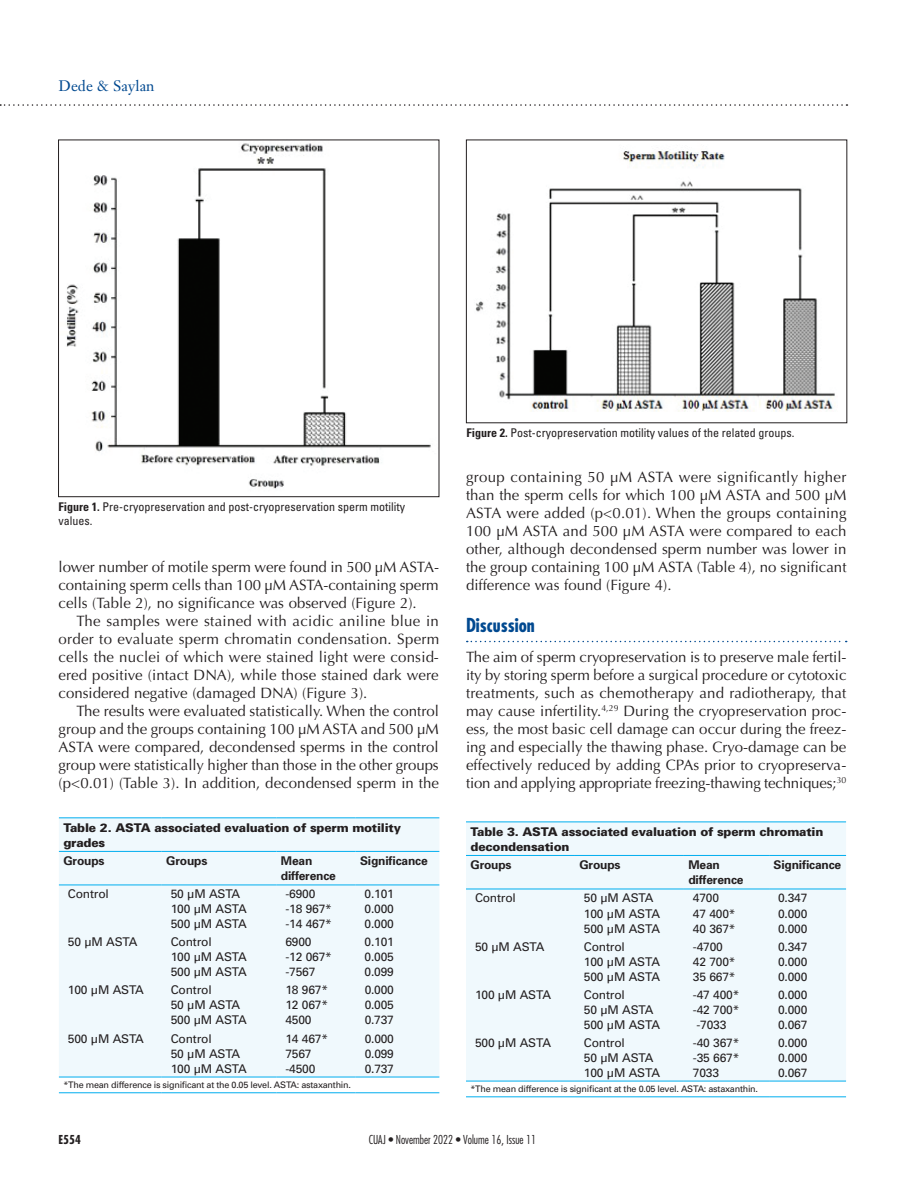
<style>
.page{position:relative;width:905px;height:1202px;background:#fff}
.page>*{position:absolute;margin:0;border:0;box-sizing:border-box;transform-origin:0 0}
.t1{font:700 condensed 18.75px "Futura";color:#014990}
.t2{font:15px/18px "Optima";color:#231f20;text-align:justify}
.t3{font:15px "Janson Text";color:#014990}
.t4{font:12px/15px "Univers";letter-spacing:-.015em;color:#231f20}
.t5{font:condensed 12px/14.4px "Univers";color:#231f20}
.t6{font:900 12px/15px "Univers";letter-spacing:-.015em;color:#231f20}
.t7{font:700 12px/15px "Univers";letter-spacing:-.015em;color:#231f20}
.t8{font:300 condensed 12px "Futura";color:#231f20}
.t9{font:700 condensed 12px "Futura";color:#231f20}
.t10{font:9px "Univers";letter-spacing:-.025em;color:#231f20}
.s1{font-weight:700}
</style>
<div class="page">
<svg style="left:0;top:104px;width:847px;height:2px"></svg>
<svg style="left:466px;top:640px;width:380px;height:2px"></svg>
<img style="left:66px;top:143px;width:365px;height:346px">
<div style="left:58px;top:140px;width:381px;height:357px;border:1px solid #231f20"></div>
<div style="left:59px;top:818px;width:380px;height:258px;background:#f0f9fd"></div>
<hr style="left:59px;top:817px;width:103px;height:1px;background:#00aeef">
<hr style="left:162px;top:817px;width:114px;height:1px;background:#00aeef">
<hr style="left:276px;top:817px;width:79px;height:1px;background:#00aeef">
<hr style="left:355px;top:817px;width:84px;height:1px;background:#00aeef">
<hr style="left:59px;top:851px;width:103px;height:1px;background:#00aeef">
<hr style="left:162px;top:851px;width:114px;height:1px;background:#00aeef">
<hr style="left:276px;top:851px;width:79px;height:1px;background:#00aeef">
<hr style="left:355px;top:851px;width:84px;height:1px;background:#00aeef">
<hr style="left:59px;top:884px;width:103px;height:1px;background:#00aeef">
<hr style="left:162px;top:884px;width:114px;height:1px;background:#00aeef">
<hr style="left:276px;top:884px;width:79px;height:1px;background:#00aeef">
<hr style="left:355px;top:884px;width:84px;height:1px;background:#00aeef">
<hr style="left:59px;top:1076px;width:103px;height:1px;background:#00aeef">
<hr style="left:162px;top:1076px;width:114px;height:1px;background:#00aeef">
<hr style="left:276px;top:1076px;width:79px;height:1px;background:#00aeef">
<hr style="left:355px;top:1076px;width:84px;height:1px;background:#00aeef">
<hr style="left:59px;top:1092px;width:103px;height:1px;background:#00aeef">
<hr style="left:162px;top:1092px;width:114px;height:1px;background:#00aeef">
<hr style="left:276px;top:1092px;width:79px;height:1px;background:#00aeef">
<hr style="left:355px;top:1092px;width:84px;height:1px;background:#00aeef">
<img style="left:475px;top:150px;width:360px;height:262px">
<div style="left:466px;top:822px;width:380px;height:258px;background:#f0f9fd"></div>
<hr style="left:466px;top:821px;width:109px;height:1px;background:#00aeef">
<hr style="left:575px;top:821px;width:109px;height:1px;background:#00aeef">
<hr style="left:684px;top:821px;width:85px;height:1px;background:#00aeef">
<hr style="left:769px;top:821px;width:77px;height:1px;background:#00aeef">
<hr style="left:466px;top:855px;width:109px;height:1px;background:#00aeef">
<hr style="left:575px;top:855px;width:109px;height:1px;background:#00aeef">
<hr style="left:684px;top:855px;width:85px;height:1px;background:#00aeef">
<hr style="left:769px;top:855px;width:77px;height:1px;background:#00aeef">
<hr style="left:466px;top:888px;width:109px;height:1px;background:#00aeef">
<hr style="left:575px;top:888px;width:109px;height:1px;background:#00aeef">
<hr style="left:684px;top:888px;width:85px;height:1px;background:#00aeef">
<hr style="left:769px;top:888px;width:77px;height:1px;background:#00aeef">
<hr style="left:466px;top:1080px;width:109px;height:1px;background:#00aeef">
<hr style="left:575px;top:1080px;width:109px;height:1px;background:#00aeef">
<hr style="left:684px;top:1080px;width:85px;height:1px;background:#00aeef">
<hr style="left:769px;top:1080px;width:77px;height:1px;background:#00aeef">
<hr style="left:466px;top:1096px;width:109px;height:1px;background:#00aeef">
<hr style="left:575px;top:1096px;width:109px;height:1px;background:#00aeef">
<hr style="left:684px;top:1096px;width:85px;height:1px;background:#00aeef">
<hr style="left:769px;top:1096px;width:77px;height:1px;background:#00aeef">
<p class="t3" style="left:58px;top:76px;width:98px">Dede &amp; Saylan</p>
<p class="t5" style="left:58px;top:499px;width:348px"><span class="s1">Figure 1.</span> Pre-cryopreservation and post-cryopreservation sperm motility values.</p>
<p class="t2" style="left:58px;top:558px;width:382px">lower number of motile sperm were found in 500 μM ASTA&shy;containing sperm cells than 100 μM ASTA-containing sperm cells (Table 2), no significance was observed (Figure 2).</p>
<p class="t2" style="left:58px;top:612px;width:382px;text-indent:18px">The samples were stained with acidic aniline blue in order to evaluate sperm chromatin condensation. Sperm cells the nuclei of which were stained light were consid&shy;ered positive (intact DNA), while those stained dark were considered negative (damaged DNA) (Figure 3).</p>
<p class="t2" style="left:58px;top:702px;width:382px;text-indent:18px">The results were evaluated statistically. When the control group and the groups containing 100 μM ASTA and 500 μM ASTA were compared, decondensed sperms in the control group were statistically higher than those in the other groups (p&lt;0.01) (Table 3). In addition, decondensed sperm in the</p>
<p class="t6" style="left:63px;top:820px;width:339px">Table 2. ASTA associated evaluation of sperm motility grades</p>
<p class="t7" style="left:63px;top:853px;width:43px">Groups</p>
<p class="t7" style="left:166px;top:853px;width:43px">Groups</p>
<p class="t7" style="left:281px;top:853px;width:57px">Mean difference</p>
<p class="t7" style="left:360px;top:853px;width:69px">Significance</p>
<p class="t4" style="left:68px;top:886px;width:42px">Control</p>
<p class="t4" style="left:171px;top:886px;width:77px">50 μM ASTA<br>100 μM ASTA<br>500 μM ASTA</p>
<p class="t4" style="left:285px;top:886px;width:48px">-6900 -18 967* -14 467*</p>
<p class="t4" style="left:364px;top:886px;width:31px;text-align:justify">0.101<br>0.000<br>0.000</p>
<p class="t4" style="left:68px;top:934px;width:71px">50 μM ASTA</p>
<p class="t4" style="left:171px;top:934px;width:77px">Control<br>100 μM ASTA<br>500 μM ASTA</p>
<p class="t4" style="left:285px;top:934px;width:48px">6900<br>-12 067* -7567</p>
<p class="t4" style="left:364px;top:934px;width:31px;text-align:justify">0.101<br>0.005<br>0.099</p>
<p class="t4" style="left:68px;top:982px;width:77px">100 μM ASTA</p>
<p class="t4" style="left:171px;top:982px;width:77px">Control<br>50 μM ASTA<br>500 μM ASTA</p>
<p class="t4" style="left:285px;top:982px;width:44px;text-align:justify">18 967* 12 067* 4500</p>
<p class="t4" style="left:364px;top:982px;width:31px;text-align:justify">0.000<br>0.005<br>0.737</p>
<p class="t4" style="left:68px;top:1030px;width:77px">500 μM ASTA</p>
<p class="t4" style="left:171px;top:1030px;width:77px">Control<br>50 μM ASTA<br>100 μM ASTA</p>
<p class="t4" style="left:285px;top:1030px;width:44px">14 467*<br>7567 -4500</p>
<p class="t4" style="left:364px;top:1030px;width:31px;text-align:justify">0.000<br>0.099<br>0.737</p>
<p class="t10" style="left:63px;top:1079px;width:289px">*The mean difference is significant at the 0.05 level. ASTA: astaxanthin.</p>
<p class="t5" style="left:466px;top:425px;width:329px"><span class="s1">Figure 2.</span> Post-cryopreservation motility values of the related groups.</p>
<p class="t2" style="left:466px;top:468px;width:382px">group containing 50 μM ASTA were significantly higher than the sperm cells for which 100 μM ASTA and 500 μM ASTA were added (p&lt;0.01). When the groups containing 100 μM ASTA and 500 μM ASTA were compared to each other, although decondensed sperm number was lower in the group containing 100 μM ASTA (Table 4), no significant difference was found (Figure 4).</p>
<p class="t1" style="left:466px;top:612px;width:70px">Discussion</p>
<p class="t2" style="left:466px;top:648px;width:382px">The aim of sperm cryopreservation is to preserve male fertil&shy;ity by storing sperm before a surgical procedure or cytotoxic treatments, such as chemotherapy and radiotherapy, that may cause infertility.<sup>4,29</sup> During the cryopreservation proc&shy;ess, the most basic cell damage can occur during the freez&shy;ing and especially the thawing phase. Cryo-damage can be effectively reduced by adding CPAs prior to cryopreserva&shy;tion and applying appropriate freezing-thawing techniques;<sup>30</sup></p>
<p class="t6" style="left:470px;top:824px;width:354px">Table 3. ASTA associated evaluation of sperm chromatin decondensation</p>
<p class="t7" style="left:470px;top:857px;width:43px">Groups</p>
<p class="t7" style="left:579px;top:857px;width:43px">Groups</p>
<p class="t7" style="left:688px;top:857px;width:57px">Mean difference</p>
<p class="t7" style="left:773px;top:857px;width:69px">Significance</p>
<p class="t4" style="left:475px;top:890px;width:42px">Control</p>
<p class="t4" style="left:584px;top:890px;width:77px">50 μM ASTA<br>100 μM ASTA<br>500 μM ASTA</p>
<p class="t4" style="left:693px;top:890px;width:44px">4700<br>47 400*<br>40 367*</p>
<p class="t4" style="left:778px;top:890px;width:31px;text-align:justify">0.347<br>0.000<br>0.000</p>
<p class="t4" style="left:475px;top:938px;width:71px">50 μM ASTA</p>
<p class="t4" style="left:584px;top:938px;width:77px">Control<br>100 μM ASTA<br>500 μM ASTA</p>
<p class="t4" style="left:693px;top:938px;width:44px">-4700<br>42 700*<br>35 667*</p>
<p class="t4" style="left:778px;top:938px;width:31px;text-align:justify">0.347<br>0.000<br>0.000</p>
<p class="t4" style="left:475px;top:986px;width:77px">100 μM ASTA</p>
<p class="t4" style="left:584px;top:986px;width:77px">Control<br>50 μM ASTA<br>500 μM ASTA</p>
<p class="t4" style="left:693px;top:986px;width:48px;text-align:justify">-47 400* -42 700* -7033</p>
<p class="t4" style="left:778px;top:986px;width:31px;text-align:justify">0.000<br>0.000<br>0.067</p>
<p class="t4" style="left:475px;top:1034px;width:77px">500 μM ASTA</p>
<p class="t4" style="left:584px;top:1034px;width:77px">Control<br>50 μM ASTA<br>100 μM ASTA</p>
<p class="t4" style="left:693px;top:1034px;width:48px;text-align:justify">-40 367* -35 667* 7033</p>
<p class="t4" style="left:778px;top:1034px;width:31px;text-align:justify">0.000<br>0.000<br>0.067</p>
<p class="t10" style="left:470px;top:1083px;width:289px">*The mean difference is significant at the 0.05 level. ASTA: astaxanthin.</p>
<p class="t9" style="left:59px;top:1131px;width:24px">E554</p>
<p class="t8" style="left:369px;top:1132px;width:169px">CUAJ • November 2022 • Volume 16, Issue 11</p>
</div>
